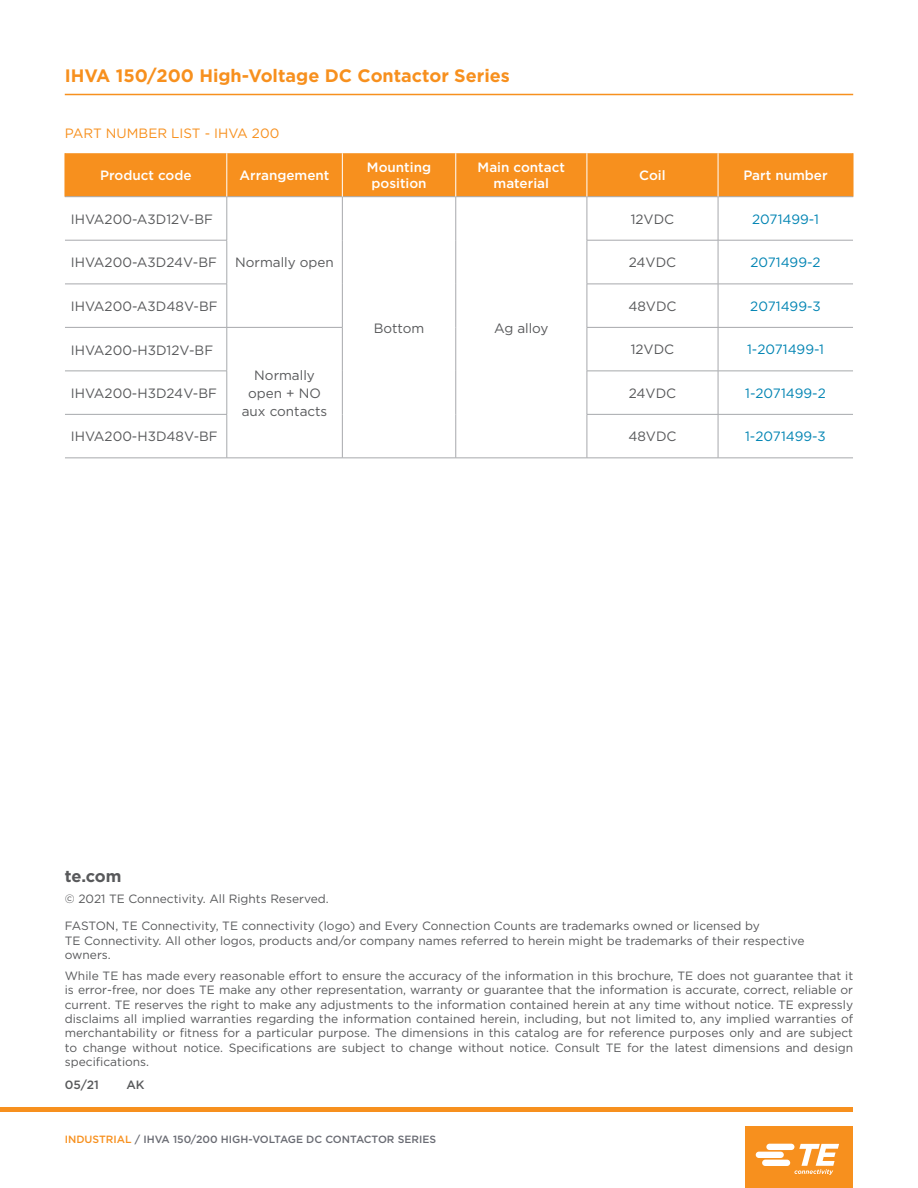
<style>
.page{position:relative;width:918px;height:1188px;background:#fff}
.page>*{position:absolute;margin:0;border:0;box-sizing:border-box;transform-origin:0 0}
.t1{font:700 18px "Gotham";color:#f7901e}
.t2{font:700 16.5px "Gotham";color:#58595b}
.t3{font:13.5px/18px "Gotham";color:#58595b;text-align:center}
.t4{font:500 13.5px/16.2px "Gotham";color:#fff;text-align:center}
.t5{font:13.5px "Gotham";color:#0084b3}
.t6{font:13.5px "Gotham";color:#f7901e}
.t7{font:12px/14.4px "Gotham";color:#58595b}
.t8{font:500 12px "Gotham";color:#58595b}
.t9{font:500 10.5px "Gotham";color:#696b73}
.s1{color:#f7901e}
</style>
<div class="page">
<hr style="left:0;top:1107px;width:853px;height:4px;background:#f7901e">
<div style="left:745px;top:1126px;width:108px;height:62px;background:#f7901e"></div>
<svg style="left:756px;top:1144px;width:83px;height:31px"></svg>
<hr style="left:65px;top:94px;width:788px;height:1px;background:#f7901e">
<div style="left:66px;top:153px;width:787px;height:43px;background:#f7901e"></div>
<hr style="left:65px;top:196px;width:162px;height:1px;background:#a7a9ac">
<hr style="left:227px;top:196px;width:115px;height:1px;background:#a7a9ac">
<hr style="left:227px;top:197px;width:1px;height:43px;background:#a7a9ac">
<hr style="left:342px;top:196px;width:114px;height:1px;background:#a7a9ac">
<hr style="left:342px;top:197px;width:1px;height:43px;background:#a7a9ac">
<hr style="left:456px;top:196px;width:131px;height:1px;background:#a7a9ac">
<hr style="left:456px;top:197px;width:1px;height:43px;background:#a7a9ac">
<hr style="left:587px;top:196px;width:131px;height:1px;background:#a7a9ac">
<hr style="left:587px;top:197px;width:1px;height:43px;background:#a7a9ac">
<hr style="left:718px;top:196px;width:135px;height:1px;background:#a7a9ac">
<hr style="left:718px;top:197px;width:1px;height:43px;background:#a7a9ac">
<hr style="left:65px;top:240px;width:162px;height:1px;background:#a7a9ac">
<hr style="left:227px;top:240px;width:1px;height:44px;background:#a7a9ac">
<hr style="left:342px;top:240px;width:1px;height:44px;background:#a7a9ac">
<hr style="left:456px;top:240px;width:1px;height:44px;background:#a7a9ac">
<hr style="left:587px;top:240px;width:131px;height:1px;background:#a7a9ac">
<hr style="left:587px;top:240px;width:1px;height:44px;background:#a7a9ac">
<hr style="left:718px;top:240px;width:135px;height:1px;background:#a7a9ac">
<hr style="left:718px;top:240px;width:1px;height:44px;background:#a7a9ac">
<hr style="left:65px;top:284px;width:162px;height:1px;background:#a7a9ac">
<hr style="left:227px;top:284px;width:1px;height:43px;background:#a7a9ac">
<hr style="left:342px;top:284px;width:1px;height:43px;background:#a7a9ac">
<hr style="left:456px;top:284px;width:1px;height:43px;background:#a7a9ac">
<hr style="left:587px;top:284px;width:131px;height:1px;background:#a7a9ac">
<hr style="left:587px;top:284px;width:1px;height:43px;background:#a7a9ac">
<hr style="left:718px;top:284px;width:135px;height:1px;background:#a7a9ac">
<hr style="left:718px;top:284px;width:1px;height:43px;background:#a7a9ac">
<hr style="left:65px;top:327px;width:162px;height:1px;background:#a7a9ac">
<hr style="left:227px;top:327px;width:116px;height:1px;background:#a7a9ac">
<hr style="left:227px;top:328px;width:1px;height:43px;background:#a7a9ac">
<hr style="left:342px;top:328px;width:1px;height:43px;background:#a7a9ac">
<hr style="left:456px;top:327px;width:1px;height:44px;background:#a7a9ac">
<hr style="left:587px;top:327px;width:131px;height:1px;background:#a7a9ac">
<hr style="left:587px;top:328px;width:1px;height:43px;background:#a7a9ac">
<hr style="left:718px;top:327px;width:135px;height:1px;background:#a7a9ac">
<hr style="left:718px;top:328px;width:1px;height:43px;background:#a7a9ac">
<hr style="left:65px;top:371px;width:162px;height:1px;background:#a7a9ac">
<hr style="left:227px;top:371px;width:1px;height:43px;background:#a7a9ac">
<hr style="left:342px;top:371px;width:1px;height:43px;background:#a7a9ac">
<hr style="left:456px;top:371px;width:1px;height:43px;background:#a7a9ac">
<hr style="left:587px;top:371px;width:131px;height:1px;background:#a7a9ac">
<hr style="left:587px;top:371px;width:1px;height:43px;background:#a7a9ac">
<hr style="left:718px;top:371px;width:135px;height:1px;background:#a7a9ac">
<hr style="left:718px;top:371px;width:1px;height:43px;background:#a7a9ac">
<hr style="left:65px;top:414px;width:162px;height:1px;background:#a7a9ac">
<hr style="left:227px;top:415px;width:1px;height:43px;background:#a7a9ac">
<hr style="left:342px;top:414px;width:1px;height:44px;background:#a7a9ac">
<hr style="left:456px;top:414px;width:1px;height:44px;background:#a7a9ac">
<hr style="left:587px;top:414px;width:131px;height:1px;background:#a7a9ac">
<hr style="left:587px;top:415px;width:1px;height:43px;background:#a7a9ac">
<hr style="left:718px;top:414px;width:135px;height:1px;background:#a7a9ac">
<hr style="left:718px;top:415px;width:1px;height:43px;background:#a7a9ac">
<hr style="left:65px;top:458px;width:162px;height:1px;background:#a7a9ac">
<hr style="left:227px;top:458px;width:115px;height:1px;background:#a7a9ac">
<hr style="left:342px;top:458px;width:114px;height:1px;background:#a7a9ac">
<hr style="left:456px;top:458px;width:131px;height:1px;background:#a7a9ac">
<hr style="left:587px;top:458px;width:131px;height:1px;background:#a7a9ac">
<hr style="left:718px;top:458px;width:135px;height:1px;background:#a7a9ac">
<hr style="left:227px;top:153px;width:1px;height:44px;background:#fff">
<hr style="left:342px;top:153px;width:1px;height:44px;background:#fff">
<hr style="left:456px;top:153px;width:1px;height:44px;background:#fff">
<hr style="left:587px;top:153px;width:1px;height:44px;background:#fff">
<hr style="left:718px;top:153px;width:1px;height:44px;background:#fff">
<hr style="left:65px;top:153px;width:1px;height:44px;background:#f7901e">
<hr style="left:853px;top:153px;width:1px;height:44px;background:#f7901e">
<h1 class="t1" style="left:65px;top:64px;width:447px">IHVA 150/200 High-Voltage DC Contactor Series</h1>
<p class="t6" style="left:65px;top:125px;width:216px">PART NUMBER LIST - IHVA 200</p>
<p class="t4" style="left:100px;top:167px;width:93px">Product code</p>
<p class="t4" style="left:240px;top:167px;width:91px">Arrangement</p>
<p class="t4" style="left:367px;top:159px;width:66px">Mounting position</p>
<p class="t4" style="left:478px;top:159px;width:89px">Main contact material</p>
<p class="t4" style="left:639px;top:167px;width:28px">Coil</p>
<p class="t4" style="left:743px;top:167px;width:86px">Part number</p>
<p class="t3" style="left:71px;top:210px;width:144px">IHVA200-A3D12V-BF</p>
<p class="t3" style="left:235px;top:253px;width:100px">Normally open</p>
<p class="t3" style="left:631px;top:210px;width:45px">12VDC</p>
<p class="t5" style="left:752px;top:210px;width:68px">2071499-1</p>
<p class="t3" style="left:71px;top:253px;width:147px">IHVA200-A3D24V-BF</p>
<p class="t3" style="left:629px;top:253px;width:49px">24VDC</p>
<p class="t5" style="left:750px;top:254px;width:72px">2071499-2</p>
<p class="t3" style="left:71px;top:297px;width:148px">IHVA200-A3D48V-BF</p>
<p class="t3" style="left:628px;top:297px;width:50px">48VDC</p>
<p class="t5" style="left:750px;top:298px;width:72px">2071499-3</p>
<p class="t3" style="left:71px;top:340px;width:144px">IHVA200-H3D12V-BF</p>
<p class="t3" style="left:242px;top:366px;width:87px">Normally open + NO aux contacts</p>
<p class="t3" style="left:374px;top:319px;width:52px">Bottom</p>
<p class="t3" style="left:494px;top:319px;width:56px">Ag alloy</p>
<p class="t3" style="left:631px;top:340px;width:45px">12VDC</p>
<p class="t5" style="left:747px;top:341px;width:79px">1-2071499-1</p>
<p class="t3" style="left:71px;top:384px;width:148px">IHVA200-H3D24V-BF</p>
<p class="t3" style="left:629px;top:384px;width:49px">24VDC</p>
<p class="t5" style="left:745px;top:385px;width:82px">1-2071499-2</p>
<p class="t3" style="left:71px;top:427px;width:148px">IHVA200-H3D48V-BF</p>
<p class="t3" style="left:628px;top:427px;width:50px">48VDC</p>
<p class="t5" style="left:745px;top:428px;width:82px">1-2071499-3</p>
<h2 class="t2" style="left:65px;top:865px;width:58px">te.com</h2>
<p class="t7" style="left:65px;top:892px;width:265px">© 2021 TE Connectivity. All Rights Reserved.</p>
<p class="t7" style="left:65px;top:918px;width:741px">FASTON, TE Connectivity, TE connectivity (logo) and Every Connection Counts are trademarks owned or licensed by<br>TE Connectivity. All other logos, products and/or company names referred to herein might be trademarks of their respective owners.</p>
<p class="t7" style="left:65px;top:968px;width:790px;text-align:justify">While TE has made every reasonable effort to ensure the accuracy of the information in this brochure, TE does not guarantee that it is error-free, nor does TE make any other representation, warranty or guarantee that the information is accurate, correct, reliable or current. TE reserves the right to make any adjustments to the information contained herein at any time without notice. TE expressly disclaims all implied warranties regarding the information contained herein, including, but not limited to, any implied warranties of merchantability or fitness for a particular purpose. The dimensions in this catalog are for reference purposes only and are subject to change without notice. Specifications are subject to change without notice. Consult TE for the latest dimensions and design specifications.</p>
<p class="t8" style="left:65px;top:1077px;width:36px">05/21</p>
<p class="t8" style="left:126px;top:1077px;width:20px">AK</p>
<p class="t9" style="left:65px;top:1132px;width:373px"><span class="s1">INDUSTRIAL</span> / IHVA 150/200 HIGH-VOLTAGE DC CONTACTOR SERIES</p>
</div>
